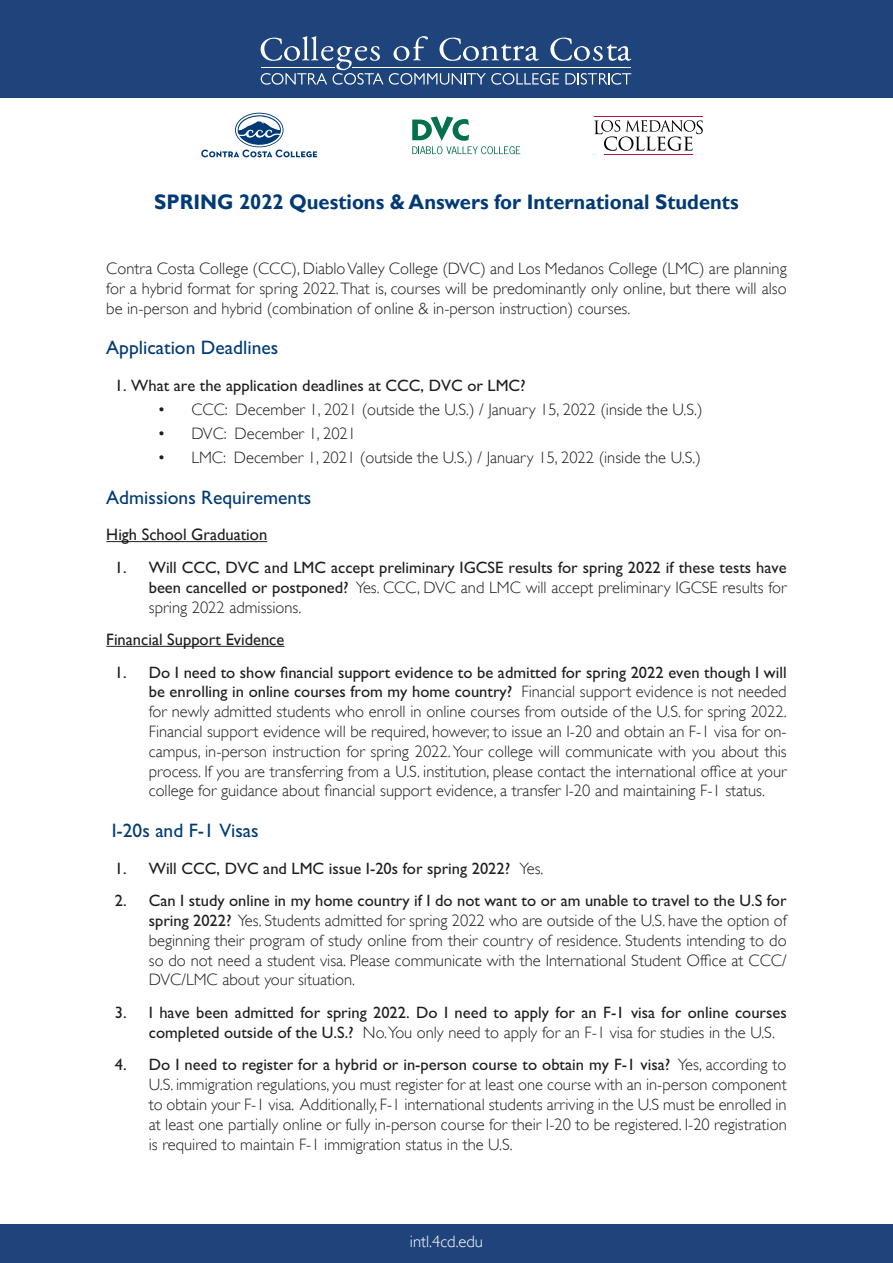
<style>
.page{position:relative;width:893px;height:1263px;background:#fff}
.page>*{position:absolute;margin:0;border:0;box-sizing:border-box;transform-origin:0 0}
.t1{font:700 21px "Gill Sans";color:#003a76;scale:.96 1}
.t2{font:19.5px "M Gill Sans";color:#003a76}
.t3{font:300 16.5px/19.8px "Gill Sans";color:#1f1e1d;text-align:justify}
.t4{font:16.5px/19.8px "M Gill Sans";color:#1f1e1d;text-align:right}
.t5{font:16.5px "Gill Sans";color:#1f1e1d}
.t6{font:300 16.5px "Gill Sans";color:#fff}
.s1{font-family:"M Gill Sans";font-weight:400}
.s2{font-family:"Gill Sans";font-weight:300}
</style>
<div class="page">
<div style="left:0;top:0;width:893px;height:98px;background:#1f447b"></div>
<svg style="left:389px;top:73px;width:170px;height:12px"></svg>
<svg style="left:565px;top:73px;width:66px;height:12px"></svg>
<hr style="left:352px;top:67px;width:279px;height:1px;background:#fff">
<svg style="left:261px;top:36px;width:122px;height:49px"></svg>
<svg style="left:394px;top:36px;width:34px;height:25px"></svg>
<svg style="left:440px;top:38px;width:99px;height:23px"></svg>
<svg style="left:550px;top:38px;width:81px;height:23px"></svg>
<svg style="left:201px;top:113px;width:116px;height:44px"></svg>
<svg style="left:412px;top:117px;width:108px;height:37px"></svg>
<svg style="left:594px;top:120px;width:109px;height:31px"></svg>
<hr style="left:594px;top:117px;width:109px;height:1px;background:#aa1d3b">
<hr style="left:604px;top:154px;width:89px;height:1px;background:#aa1d3b">
<div style="left:0;top:1225px;width:893px;height:38px;background:#1f447b"></div>
<hr style="left:106px;top:541px;width:161px;height:1px;background:#1f1e1d">
<hr style="left:106px;top:646px;width:178px;height:1px;background:#1f1e1d">
<p class="t1" style="left:154px;top:189px;width:610px">SPRING 2022 Questions &amp; Answers for International Students</p>
<p class="t3" style="left:106px;top:259px;width:682px">Contra Costa College (CCC), Diablo Valley College (DVC) and Los Medanos College (LMC) are planning for a hybrid format for spring 2022. That is, courses will be predominantly only online, but there will also be in-person and hybrid (combination of online &amp; in-person instruction) courses.</p>
<p class="t2" style="left:106px;top:337px;width:173px">Application Deadlines</p>
<p class="t4" style="left:115px;top:376px;width:412px">1. What are the application deadlines at CCC, DVC or LMC?</p>
<p class="t3" style="left:157px;top:399px;width:547px">• CCC: December 1, 2021 (outside the U.S.) / January 15, 2022 (inside the U.S.)</p>
<p class="t3" style="left:157px;top:424px;width:200px">• DVC: December 1, 2021</p>
<p class="t3" style="left:157px;top:448px;width:545px">• LMC: December 1, 2021 (outside the U.S.) / January 15, 2022 (inside the U.S.)</p>
<p class="t2" style="left:106px;top:486px;width:207px">Admissions Requirements</p>
<p class="t5" style="left:106px;top:525px;width:162px">High School Graduation</p>
<p class="t4" style="left:115px;top:558px;width:673px">1. Will CCC, DVC and LMC accept preliminary IGCSE results for spring 2022 if these tests have</p>
<p class="t3" style="left:149px;top:577px;width:639px"><span class="s1">been cancelled or postponed?</span> Yes. CCC, DVC and LMC will accept preliminary IGCSE results for spring 2022 admissions.</p>
<p class="t5" style="left:106px;top:630px;width:180px">Financial Support Evidence</p>
<p class="t4" style="left:115px;top:662px;width:673px">1. Do I need to show financial support evidence to be admitted for spring 2022 even though I will be enrolling in online courses from my home country? <span class="s2">Financial support evidence is not needed</span></p>
<p class="t3" style="left:149px;top:702px;width:639px">for newly admitted students who enroll in online courses from outside of the U.S. for spring 2022.<br>Financial support evidence will be required, however, to issue an I-20 and obtain an F-1 visa for on&shy;campus, in-person instruction for spring 2022. Your college will communicate with you about this process. If you are transferring from a U.S. institution, please contact the international office at your college for guidance about financial support evidence, a transfer I-20 and maintaining F-1 status.</p>
<p class="t2" style="left:112px;top:820px;width:149px">I-20s and F-1 Visas</p>
<p class="t4" style="left:115px;top:858px;width:430px">1. Will CCC, DVC and LMC issue I-20s for spring 2022? <span class="s2">Yes.</span></p>
<p class="t4" style="left:115px;top:891px;width:673px">2. Can I study online in my home country if I do not want to or am unable to travel to the U.S for</p>
<p class="t3" style="left:149px;top:910px;width:639px"><span class="s1">spring 2022?</span> Yes. Students admitted for spring 2022 who are outside of the U.S. have the option of beginning their program of study online from their country of residence. Students intending to do so do not need a student visa. Please communicate with the International Student Office at CCC/ DVC/LMC about your situation.</p>
<p class="t4" style="left:115px;top:1003px;width:673px">3. I have been admitted for spring 2022. Do I need to apply for an F-1 visa for online courses</p>
<p class="t3" style="left:149px;top:1022px;width:628px"><span class="s1">completed outside of the U.S.?</span> No.You only need to apply for an F-1 visa for studies in the U.S.</p>
<p class="t4" style="left:115px;top:1055px;width:673px">4. Do I need to register for a hybrid or in-person course to obtain my F-1 visa? <span class="s2">Yes, according to</span></p>
<p class="t3" style="left:149px;top:1075px;width:639px">U.S. immigration regulations, you must register for at least one course with an in-person component to obtain your F-1 visa. Additionally, F-1 international students arriving in the U.S must be enrolled in at least one partially online or fully in-person course for their I-20 to be registered. I-20 registration is required to maintain F-1 immigration status in the U.S.</p>
<p class="t6" style="left:410px;top:1232px;width:75px">intl.4cd.edu</p>
</div>
